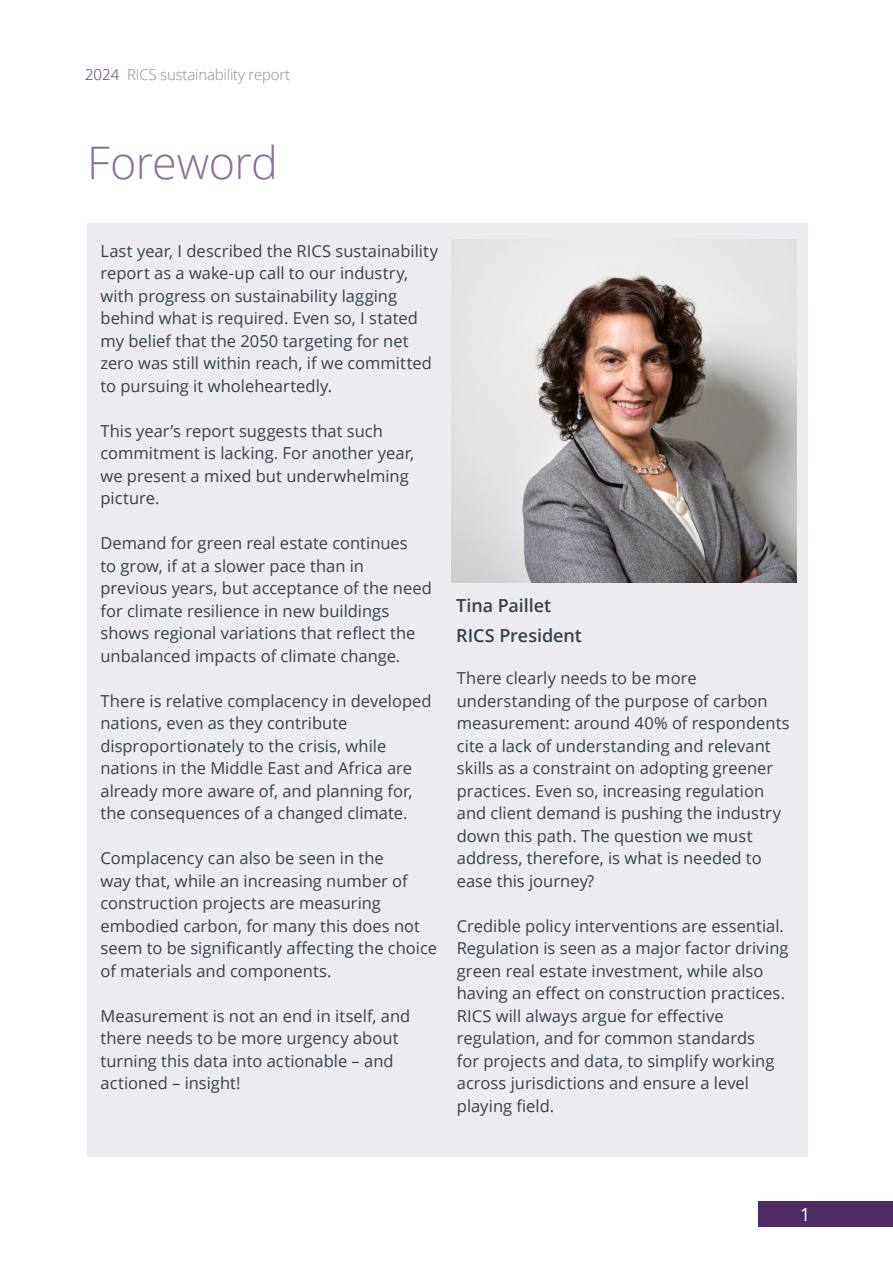
<style>
.page{position:relative;width:893px;height:1263px;background:#fff}
.page>*{position:absolute;margin:0;border:0;box-sizing:border-box;transform-origin:0 0}
.t1{font:300 45px "Open Sans";letter-spacing:-.01em;color:#8b7197}
.t2{font:600 18px/30px "Open Sans";letter-spacing:-.005em;color:#36424a}
.t3{font:18px "Open Sans";color:#fff}
.t4{font:16.5px/22.5px "Open Sans";color:#36424a}
.t5{font:300 15px "Open Sans";letter-spacing:-.01em;color:#868e92}
.s1{color:#4d2c63}
</style>
<div class="page">
<div style="left:759px;top:1202px;width:134px;height:25px;background:#4d2c63"></div>
<div style="left:88px;top:223px;width:720px;height:934px;background:#edeaf0"></div>
<img style="left:451px;top:239px;width:346px;height:344px">
<p class="t5" style="left:85px;top:64px;width:207px"><span class="s1">2024</span> RICS sustainability report</p>
<h1 class="t1" style="left:87px;top:132px;width:192px">Foreword</h1>
<p class="t4" style="left:100px;top:239px;width:339px">Last year, I described the RICS sustainability report as a wake-up call to our industry, with progress on sustainability lagging behind what is required. Even so, I stated my belief that the 2050 targeting for net zero was still within reach, if we committed to pursuing it wholeheartedly.</p>
<p class="t4" style="left:100px;top:419px;width:315px">This year’s report suggests that such commitment is lacking. For another year, we present a mixed but underwhelming picture.</p>
<p class="t4" style="left:100px;top:531px;width:333px">Demand for green real estate continues<br>to grow, if at a slower pace than in previous years, but acceptance of the need for climate resilience in new buildings shows regional variations that reflect the unbalanced impacts of climate change.</p>
<p class="t4" style="left:100px;top:689px;width:333px">There is relative complacency in developed nations, even as they contribute disproportionately to the crisis, while nations in the Middle East and Africa are already more aware of, and planning for, the consequences of a changed climate.</p>
<p class="t4" style="left:100px;top:846px;width:338px">Complacency can also be seen in the<br>way that, while an increasing number of construction projects are measuring embodied carbon, for many this does not seem to be significantly affecting the choice of materials and components.</p>
<p class="t4" style="left:100px;top:1004px;width:311px">Measurement is not an end in itself, and there needs to be more urgency about turning this data into actionable – and actioned – insight!</p>
<p class="t2" style="left:456px;top:590px;width:127px">Tina Paillet<br>RICS President</p>
<p class="t4" style="left:457px;top:666px;width:334px">There clearly needs to be more understanding of the purpose of carbon measurement: around 40% of respondents cite a lack of understanding and relevant skills as a constraint on adopting greener practices. Even so, increasing regulation and client demand is pushing the industry down this path. The question we must address, therefore, is what is needed to ease this journey?</p>
<p class="t4" style="left:457px;top:914px;width:333px">Credible policy interventions are essential.<br>Regulation is seen as a major factor driving green real estate investment, while also having an effect on construction practices.<br>RICS will always argue for effective regulation, and for common standards<br>for projects and data, to simplify working across jurisdictions and ensure a level playing field.</p>
<p class="t3" style="left:800px;top:1202px;width:12px">1</p>
</div>
